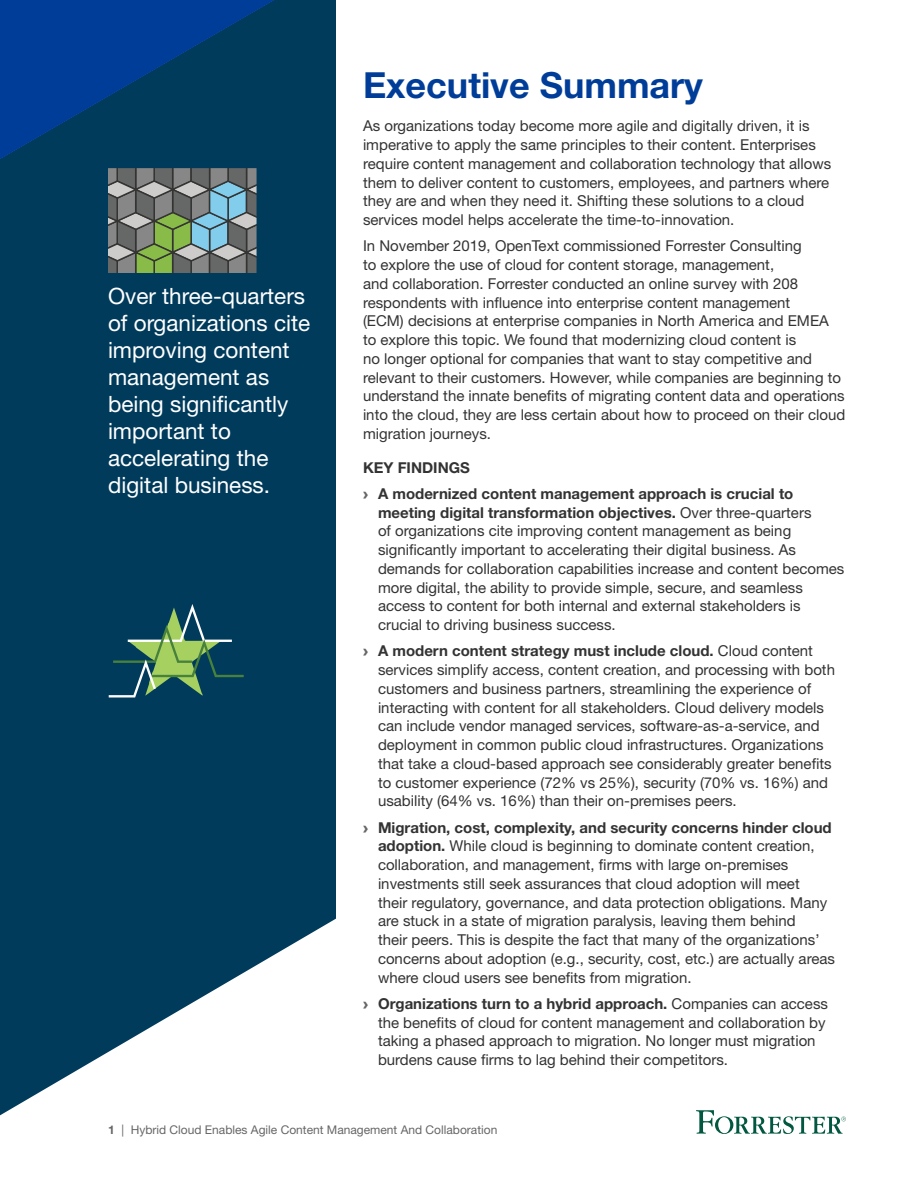
<style>
.page{position:relative;width:918px;height:1188px;background:#fff}
.page>*{position:absolute;margin:0;border:0;box-sizing:border-box;transform-origin:0 0}
.t1{font:700 36px "Helvetica Neue LT Std";color:#003d99}
.t2{font:22.5px/27px "Helvetica Neue LT Std";color:#fff}
.t3{font:15px/18.8px "Helvetica Neue LT Std";color:#333}
.t4{font:700 15px/26.2px "Helvetica Neue LT Std";color:#333}
.t5{font:12px "Helvetica Neue LT Std";color:#666}
.s1{font-family:"Arial";font-weight:900;color:#666}
.s2{font-weight:700}
</style>
<div class="page">
<svg style="left:0;top:0;width:336px;height:1115px;background:#1b506d"></svg>
<svg style="left:0;top:0;width:274px;height:159px;background:#003c7a"></svg>
<svg style="left:696px;top:1110px;width:150px;height:24px"></svg>
<svg style="left:109px;top:604px;width:135px;height:94px;background:#2b6162"></svg>
<svg style="left:108px;top:168px;width:149px;height:105px;background:#79887f"></svg>
<h2 class="t2" style="left:108px;top:282px;width:204px">Over three-quarters of organizations cite improving content management as being significantly important to accelerating the digital business.</h2>
<h1 class="t1" style="left:363px;top:63px;width:341px">Executive Summary</h1>
<p class="t3" style="left:363px;top:117px;width:470px">As organizations today become more agile and digitally driven, it is imperative to apply the same principles to their content. Enterprises require content management and collaboration technology that allows them to deliver content to customers, employees, and partners where they are and when they need it. Shifting these solutions to a cloud services model helps accelerate the time-to-innovation.</p>
<p class="t3" style="left:363px;top:237px;width:484px">In November 2019, OpenText commissioned Forrester Consulting<br>to explore the use of cloud for content storage, management,<br>and collaboration. Forrester conducted an online survey with 208 respondents with influence into enterprise content management<br>(ECM) decisions at enterprise companies in North America and EMEA to explore this topic. We found that modernizing cloud content is<br>no longer optional for companies that want to stay competitive and relevant to their customers. However, while companies are beginning to understand the innate benefits of migrating content data and operations into the cloud, they are less certain about how to proceed on their cloud migration journeys.</p>
<p class="t4" style="left:363px;top:454px;width:432px">KEY FINDINGS<br><span class="s1">›</span> A modernized content management approach is crucial to</p>
<p class="t3" style="left:378px;top:503px;width:468px"><span class="s2">meeting digital transformation objectives.</span> Over three-quarters<br>of organizations cite improving content management as being significantly important to accelerating their digital business. As demands for collaboration capabilities increase and content becomes more digital, the ability to provide simple, secure, and seamless access to content for both internal and external stakeholders is crucial to driving business success.</p>
<p class="t3" style="left:378px;top:642px;width:459px;text-indent:-15px"><span class="s1">›</span> <span class="s2">A modern content strategy must include cloud.</span> Cloud content services simplify access, content creation, and processing with both customers and business partners, streamlining the experience of interacting with content for all stakeholders. Cloud delivery models can include vendor managed services, software-as-a-service, and deployment in common public cloud infrastructures. Organizations that take a cloud-based approach see considerably greater benefits to customer experience (72% vs 25%), security (70% vs. 16%) and usability (64% vs. 16%) than their on-premises peers.</p>
<p class="t3" style="left:378px;top:818px;width:459px;text-indent:-15px"><span class="s1">›</span> <span class="s2">Migration, cost, complexity, and security concerns hinder cloud adoption.</span> While cloud is beginning to dominate content creation, collaboration, and management, firms with large on-premises investments still seek assurances that cloud adoption will meet<br>their regulatory, governance, and data protection obligations. Many are stuck in a state of migration paralysis, leaving them behind<br>their peers. This is despite the fact that many of the organizations’ concerns about adoption (e.g., security, cost, etc.) are actually areas where cloud users see benefits from migration.</p>
<p class="t3" style="left:378px;top:994px;width:452px;text-indent:-15px"><span class="s1">›</span> <span class="s2">Organizations turn to a hybrid approach.</span> Companies can access the benefits of cloud for content management and collaboration by taking a phased approach to migration. No longer must migration burdens cause firms to lag behind their competitors.</p>
<p class="t5" style="left:108px;top:1123px;width:391px"><span class="s2">1</span> | Hybrid Cloud Enables Agile Content Management And Collaboration</p>
</div>
